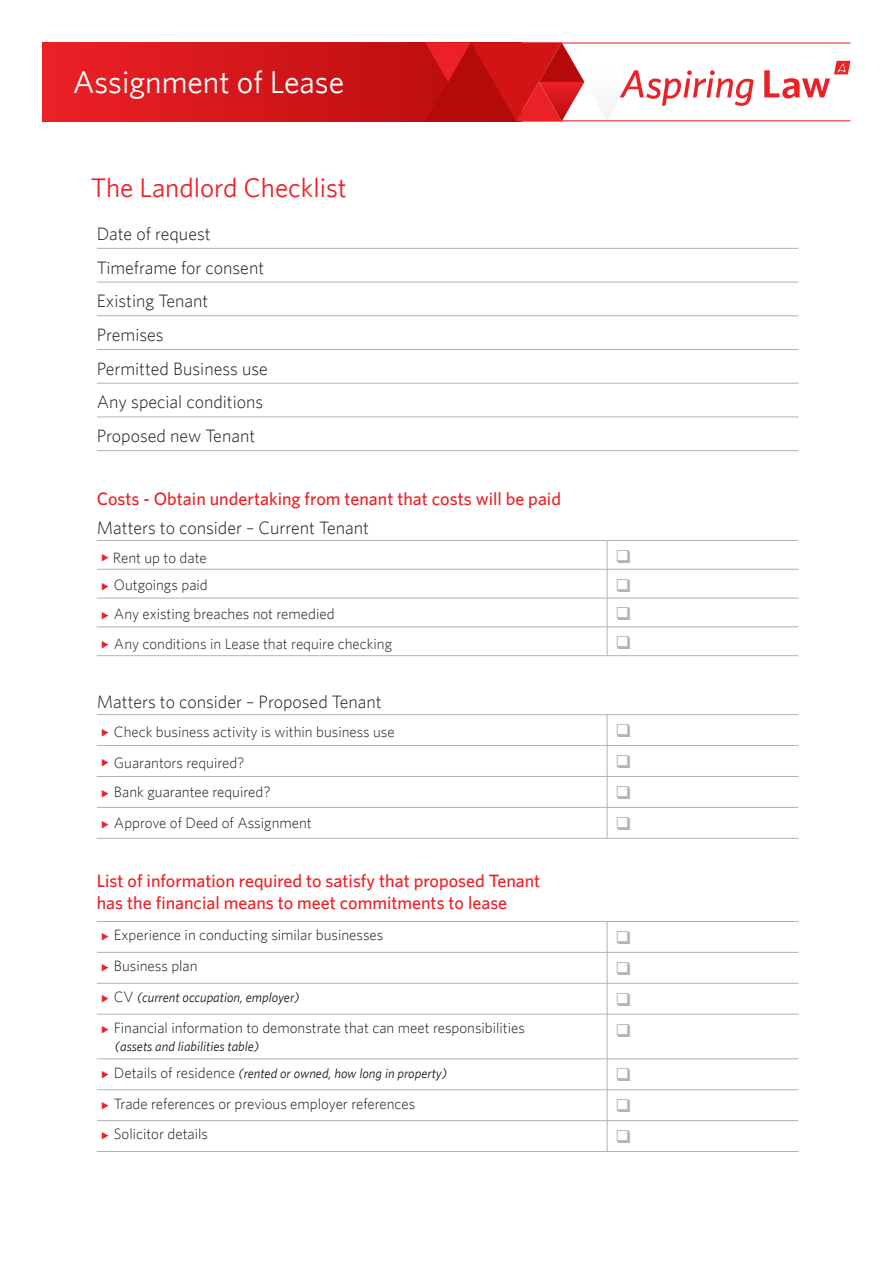
<style>
.page{position:relative;width:893px;height:1263px;background:#fff}
.page>*{position:absolute;margin:0;border:0;box-sizing:border-box;transform-origin:0 0}
.t1{font:31.5px "Whitney";color:#fff}
.t2{font:27px "Whitney";color:#ed2126}
.t3{font:300 18px/33.8px "Whitney";color:#1c1c1c}
.t4{font:500 18px/21.6px "Whitney";color:#ed2126}
.t5{font:300 15px "Whitney";color:#1c1c1c}
.t6{font:300 15px "Whitney";color:#231f20}
.t7{font:italic 13.5px "Whitney";color:#1c1c1c}
.s1{color:#ed2126}
.s2{font-weight:300;font-style:normal;font-size:15px}
</style>
<div class="page">
<hr style="left:356px;top:120px;width:494px;height:1px;background:#ec2127">
<hr style="left:356px;top:43px;width:494px;height:1px;background:#ec2127">
<svg style="left:43px;top:43px;width:382px;height:78px;background:#d5171b"></svg>
<svg style="left:764px;top:61px;width:86px;height:38px"></svg>
<svg style="left:425px;top:43px;width:329px;height:78px"></svg>
<hr style="left:97px;top:248px;width:701px;height:1px;background:#b0b3b5">
<hr style="left:97px;top:282px;width:701px;height:1px;background:#b0b3b5">
<hr style="left:97px;top:315px;width:701px;height:1px;background:#b0b3b5">
<hr style="left:97px;top:349px;width:701px;height:1px;background:#b0b3b5">
<hr style="left:97px;top:417px;width:701px;height:1px;background:#b0b3b5">
<hr style="left:97px;top:450px;width:701px;height:1px;background:#b0b3b5">
<hr style="left:97px;top:383px;width:701px;height:1px;background:#b0b3b5">
<hr style="left:97px;top:569px;width:510px;height:1px;background:#b0b3b5">
<hr style="left:607px;top:569px;width:191px;height:1px;background:#b0b3b5">
<hr style="left:97px;top:598px;width:510px;height:1px;background:#b0b3b5">
<hr style="left:607px;top:598px;width:191px;height:1px;background:#b0b3b5">
<hr style="left:97px;top:714px;width:510px;height:1px;background:#b0b3b5">
<hr style="left:607px;top:714px;width:191px;height:1px;background:#b0b3b5">
<hr style="left:97px;top:745px;width:510px;height:1px;background:#b0b3b5">
<hr style="left:607px;top:745px;width:191px;height:1px;background:#b0b3b5">
<hr style="left:97px;top:776px;width:510px;height:1px;background:#b0b3b5">
<hr style="left:607px;top:776px;width:191px;height:1px;background:#b0b3b5">
<hr style="left:97px;top:807px;width:510px;height:1px;background:#b0b3b5">
<hr style="left:607px;top:807px;width:191px;height:1px;background:#b0b3b5">
<hr style="left:97px;top:838px;width:510px;height:1px;background:#b0b3b5">
<hr style="left:607px;top:838px;width:191px;height:1px;background:#b0b3b5">
<hr style="left:97px;top:921px;width:510px;height:1px;background:#b0b3b5">
<hr style="left:607px;top:921px;width:191px;height:1px;background:#b0b3b5">
<hr style="left:97px;top:952px;width:510px;height:1px;background:#b0b3b5">
<hr style="left:607px;top:952px;width:191px;height:1px;background:#b0b3b5">
<hr style="left:97px;top:983px;width:510px;height:1px;background:#b0b3b5">
<hr style="left:607px;top:983px;width:191px;height:1px;background:#b0b3b5">
<hr style="left:97px;top:1014px;width:510px;height:1px;background:#b0b3b5">
<hr style="left:607px;top:1014px;width:191px;height:1px;background:#b0b3b5">
<hr style="left:97px;top:1058px;width:510px;height:1px;background:#b0b3b5">
<hr style="left:607px;top:1058px;width:191px;height:1px;background:#b0b3b5">
<hr style="left:97px;top:1089px;width:510px;height:1px;background:#b0b3b5">
<hr style="left:607px;top:1089px;width:191px;height:1px;background:#b0b3b5">
<hr style="left:97px;top:1120px;width:510px;height:1px;background:#b0b3b5">
<hr style="left:607px;top:1120px;width:191px;height:1px;background:#b0b3b5">
<hr style="left:97px;top:1151px;width:510px;height:1px;background:#b0b3b5">
<hr style="left:607px;top:1151px;width:191px;height:1px;background:#b0b3b5">
<svg style="left:607px;top:541px;width:1px;height:114px"></svg>
<hr style="left:607px;top:715px;width:1px;height:30px;background:#b0b3b5">
<hr style="left:607px;top:746px;width:1px;height:30px;background:#b0b3b5">
<hr style="left:607px;top:777px;width:1px;height:30px;background:#b0b3b5">
<hr style="left:607px;top:807px;width:1px;height:31px;background:#b0b3b5">
<hr style="left:607px;top:922px;width:1px;height:30px;background:#b0b3b5">
<hr style="left:607px;top:952px;width:1px;height:31px;background:#b0b3b5">
<hr style="left:607px;top:983px;width:1px;height:31px;background:#b0b3b5">
<hr style="left:607px;top:1014px;width:1px;height:45px;background:#b0b3b5">
<hr style="left:607px;top:1059px;width:1px;height:30px;background:#b0b3b5">
<hr style="left:607px;top:1090px;width:1px;height:30px;background:#b0b3b5">
<hr style="left:607px;top:1121px;width:1px;height:30px;background:#b0b3b5">
<hr style="left:97px;top:540px;width:510px;height:1px;background:#b0b3b5">
<hr style="left:607px;top:540px;width:191px;height:1px;background:#b0b3b5">
<hr style="left:97px;top:627px;width:510px;height:1px;background:#b0b3b5">
<hr style="left:607px;top:627px;width:191px;height:1px;background:#b0b3b5">
<hr style="left:97px;top:655px;width:510px;height:1px;background:#b0b3b5">
<hr style="left:607px;top:655px;width:191px;height:1px;background:#b0b3b5">
<h1 class="t1" style="left:73px;top:63px;width:273px">Assignment of Lease</h1>
<h2 class="t2" style="left:91px;top:172px;width:257px">The Landlord Checklist</h2>
<p class="t3" style="left:97px;top:216px;width:173px">Date of request<br>Timeframe for consent<br>Existing Tenant<br>Premises<br>Permitted Business use<br>Any special conditions<br>Proposed new Tenant</p>
<p class="t4" style="left:97px;top:487px;width:466px">Costs - Obtain undertaking from tenant that costs will be paid</p>
<p class="t3" style="left:97px;top:511px;width:274px">Matters to consider – Current Tenant</p>
<p class="t5" style="left:101px;top:549px;width:107px"><span class="s1">▶</span> Rent up to date</p>
<p class="t5" style="left:101px;top:576px;width:108px"><span class="s1">▶</span> Outgoings paid</p>
<p class="t5" style="left:101px;top:605px;width:235px"><span class="s1">▶</span> Any existing breaches not remedied</p>
<p class="t6" style="left:101px;top:635px;width:293px"><span class="s1">▶</span> Any conditions in Lease that require checking</p>
<p class="t3" style="left:97px;top:685px;width:286px">Matters to consider – Proposed Tenant</p>
<p class="t6" style="left:101px;top:723px;width:295px"><span class="s1">▶</span> Check business activity is within business use</p>
<p class="t6" style="left:101px;top:754px;width:145px"><span class="s1">▶</span> Guarantors required?</p>
<p class="t5" style="left:101px;top:783px;width:171px"><span class="s1">▶</span> Bank guarantee required?</p>
<p class="t5" style="left:101px;top:814px;width:212px"><span class="s1">▶</span> Approve of Deed of Assignment</p>
<p class="t4" style="left:97px;top:869px;width:445px">List of information required to satisfy that proposed Tenant has the financial means to meet commitments to lease</p>
<p class="t5" style="left:101px;top:926px;width:284px"><span class="s1">▶</span> Experience in conducting similar businesses</p>
<p class="t5" style="left:101px;top:957px;width:98px"><span class="s1">▶</span> Business plan</p>
<p class="t7" style="left:101px;top:989px;width:200px"><span class="s1">▶</span> <span class="s2">CV</span> (current occupation, employer)</p>
<p class="t5" style="left:101px;top:1019px;width:425px"><span class="s1">▶</span> Financial information to demonstrate that can meet responsibilities</p>
<p class="t7" style="left:115px;top:1038px;width:146px">(assets and liabilities table)</p>
<p class="t7" style="left:101px;top:1065px;width:347px"><span class="s1">▶</span> <span class="s2">Details of residence</span> (rented or owned, how long in property)</p>
<p class="t5" style="left:101px;top:1094px;width:316px"><span class="s1">▶</span> Trade references or previous employer references</p>
<p class="t5" style="left:101px;top:1125px;width:108px"><span class="s1">▶</span> Solicitor details</p>
</div>
